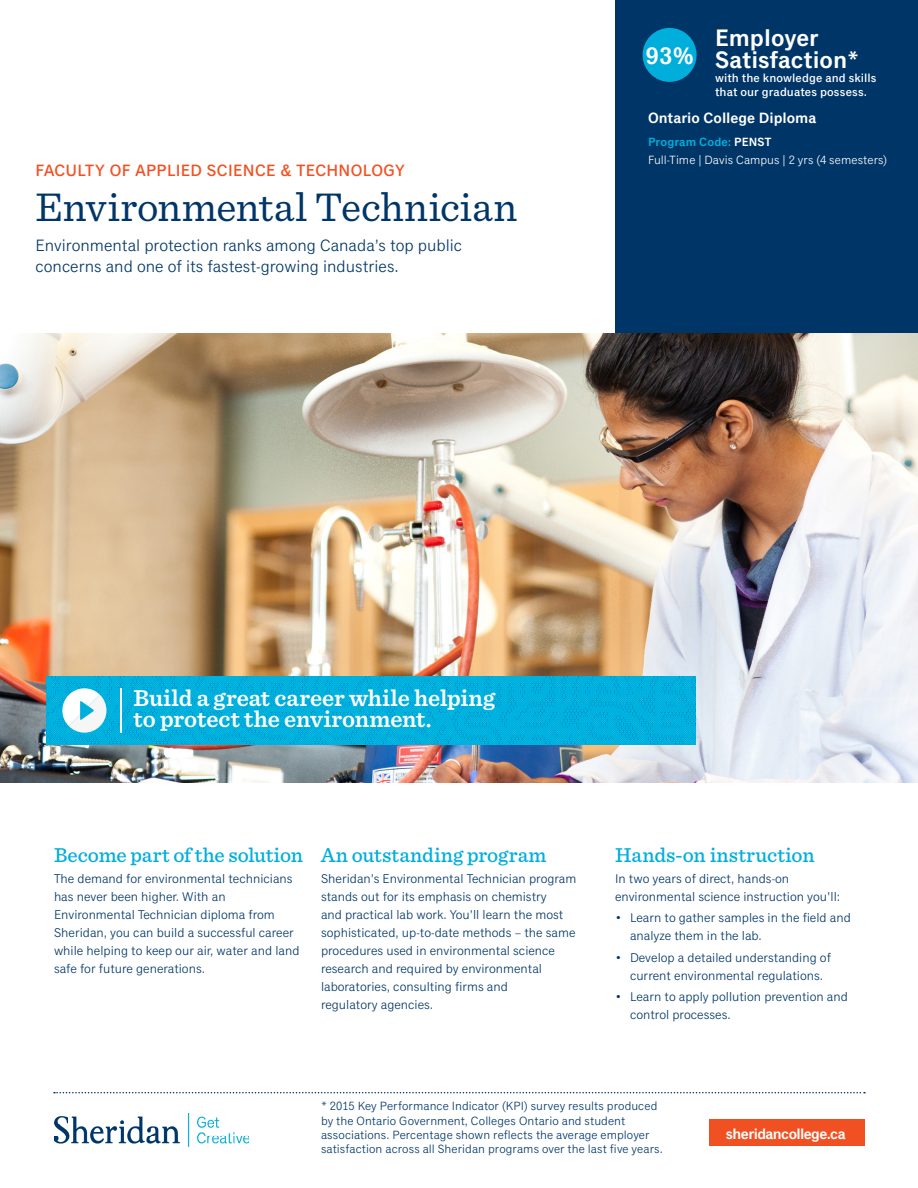
<style>
.page{position:relative;width:918px;height:1188px;background:#fff}
.page>*{position:absolute;margin:0;border:0;box-sizing:border-box;transform-origin:0 0}
.t1{font:42px "Sentinel";letter-spacing:-.005em;color:#003667}
.p_benefit-statement{font:600 24px/21px "Sentinel";letter-spacing:-.005em;color:#fff}
.program_rating_title{font:600 24px/21.6px "Classic Grotesque Pro";color:#fff}
.program_rating{font:600 24px "Classic Grotesque Pro";color:#fff}
.t2{font:500 21px "Sentinel";color:#00aedc}
.p_header-intro{font:16.5px/21px "Classic Grotesque Pro";color:#003667}
.h2_faculty{font:500 16.5px "Classic Grotesque Pro";letter-spacing:.015em;color:#f15122}
.p_meta_credential{font:600 15px "Classic Grotesque Pro";color:#fff}
.p_meta_credential-2{font:600 15px "Classic Grotesque Pro";letter-spacing:-.04em;color:#fff}
.t3{font:12.75px/18px "Classic Grotesque Pro";color:#003667}
.p_admissions{font:12px/14.2px "Classic Grotesque Pro";letter-spacing:.005em;color:#003667}
.program_rating_subti{font:500 12px/14.2px "Classic Grotesque Pro";letter-spacing:.01em;color:#fff}
.p_meta_small{font:12px "Classic Grotesque Pro";letter-spacing:.005em;color:#fff}
.p_meta_attributes{font:600 12px "Classic Grotesque Pro";letter-spacing:.01em;color:#00aedc}
.s1{color:#fff}
</style>
<div class="page">
<div style="left:615px;top:0;width:303px;height:365px;background:#003667"></div>
<img style="left:54px;top:1114px;width:195px;height:33px">
<svg style="left:54px;top:1092px;width:811px;height:1px"></svg>
<div style="left:710px;top:1120px;width:155px;height:26px;background:#f15122"></div>
<img style="left:0;top:333px;width:918px;height:450px">
<img style="left:46px;top:676px;width:649px;height:69px">
<hr style="left:120px;top:688px;width:2px;height:45px;background:#fff">
<svg style="left:62px;top:688px;width:44px;height:45px"></svg>
<div style="left:643px;top:28px;width:54px;height:54px;background:#00aedc;border-radius:50%"></div>
<p class="h2_faculty" style="left:36px;top:161px;width:371px">FACULTY OF APPLIED SCIENCE &amp; TECHNOLOGY</p>
<p class="t1" style="left:36px;top:176px;width:483px">Environmental Technician</p>
<p class="p_header-intro" style="left:36px;top:235px;width:428px">Environmental protection ranks among Canada’s top public concerns and one of its fastest-growing industries.</p>
<p class="program_rating" style="left:645px;top:42px;width:50px">93%</p>
<p class="program_rating_title" style="left:715px;top:29px;width:146px">Employer<br>Satisfaction*</p>
<p class="program_rating_subti" style="left:715px;top:71px;width:163px">with the knowledge and skills that our graduates possess.</p>
<p class="p_meta_credential" style="left:648px;top:109px;width:170px">Ontario College Diploma</p>
<p class="p_meta_attributes" style="left:648px;top:135px;width:125px">Program Code: <span class="s1">PENST</span></p>
<p class="p_meta_small" style="left:648px;top:153px;width:241px">Full-Time | Davis Campus | 2 yrs (4 semesters)</p>
<p class="p_benefit-statement" style="left:134px;top:687px;width:363px">Build a great career while helping to protect the environment.</p>
<p class="t2" style="left:54px;top:839px;width:251px">Become part of the solution</p>
<p class="t3" style="left:54px;top:870px;width:247px">The demand for environmental technicians has never been higher. With an Environmental Technician diploma from Sheridan, you can build a successful career while helping to keep our air, water and land safe for future generations.</p>
<p class="t2" style="left:321px;top:839px;width:227px">An outstanding program</p>
<p class="t3" style="left:321px;top:870px;width:257px">Sheridan’s Environmental Technician program stands out for its emphasis on chemistry<br>and practical lab work. You’ll learn the most sophisticated, up-to-date methods – the same procedures used in environmental science research and required by environmental laboratories, consulting firms and<br>regulatory agencies.</p>
<p class="t2" style="left:615px;top:839px;width:201px">Hands-on instruction</p>
<p class="t3" style="left:615px;top:870px;width:227px">In two years of direct, hands-on environmental science instruction you’ll:</p>
<p class="t3" style="left:630px;top:909px;width:222px;text-indent:-15px">• Learn to gather samples in the field and analyze them in the lab.</p>
<p class="t3" style="left:615px;top:949px;width:217px;text-align:center">• Develop a detailed understanding of current environmental regulations.</p>
<p class="t3" style="left:630px;top:988px;width:219px;text-indent:-15px">• Learn to apply pollution prevention and control processes.</p>
<p class="p_admissions" style="left:321px;top:1100px;width:343px">* 2015 Key Performance Indicator (KPI) survey results produced by the Ontario Government, Colleges Ontario and student associations. Percentage shown reflects the average employer satisfaction across all Sheridan programs over the last five years.</p>
<p class="p_meta_credential-2" style="left:726px;top:1125px;width:121px">sheridancollege.ca</p>
</div>
